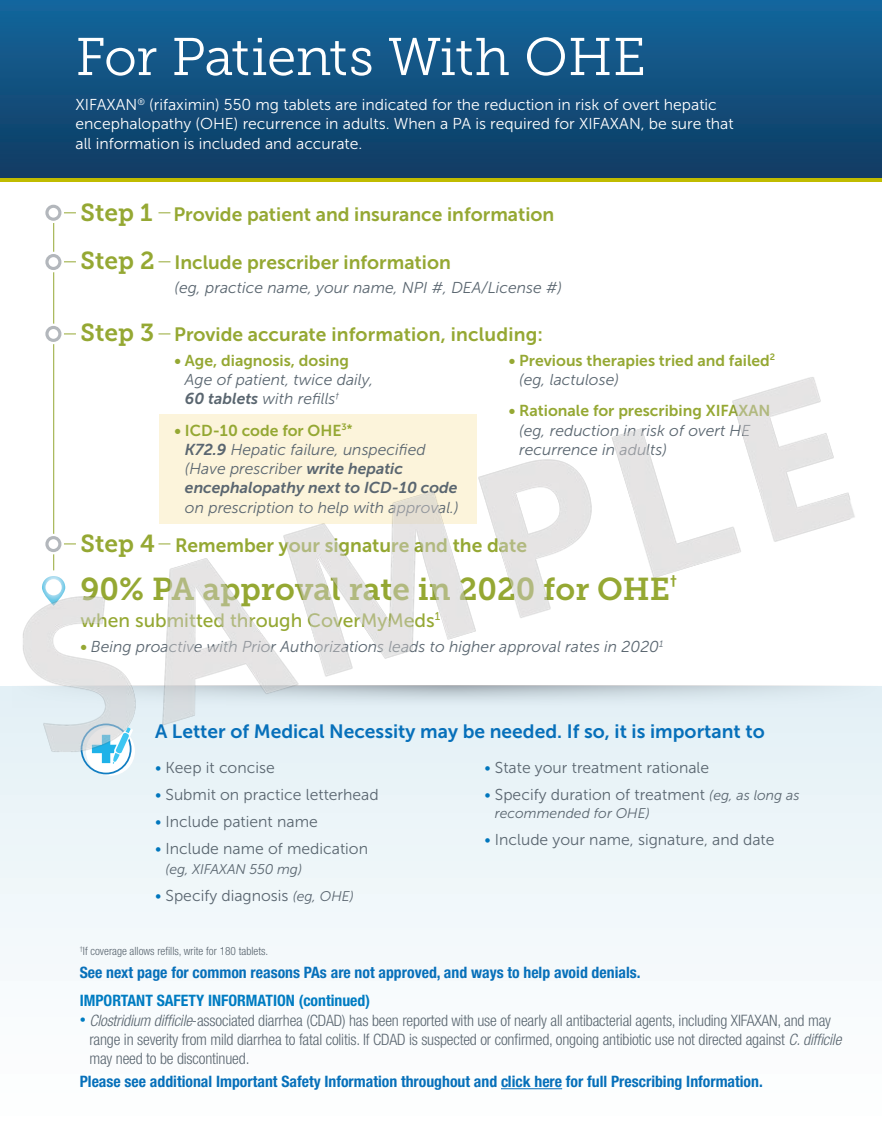
<style>
.page{position:relative;width:882px;height:1134px;background:#fff}
.page>*{position:absolute;margin:0;border:0;box-sizing:border-box;transform-origin:0 0}
.Subheads{font:52.85px "Museo Slab 300";letter-spacing:-.015em;color:#fff}
.strategic_body{font:31.5px "Museo Slab 700";color:#95a833}
.Paragraph_Style_2{font:19.25px "Museo Sans 700";color:#95a833}
.strategic_body-2{font:19.25px "Museo Sans 700";color:#0770ba}
.strategic_body-3{font:19.25px "Museo Sans 700";color:#95a833}
.strategic_body-4{font:19.25px "Museo Sans 500";color:#95a833}
.Paragraph_Style_1{font:italic 15.75px/19.2px "Museo Sans 300";color:#5a6670}
.t1{font:300 condensed 15.75px/19.2px "Helvetica Neue LT Std";letter-spacing:-.01em;color:#5a6670}
.strategic_body-5{font:15.75px "Museo Sans 300";color:#5a6670}
.Subheads-2{font:15.75px/19.2px "Museo Sans 300";color:#fff}
.t2{font:700 condensed 15.75px "Helvetica Neue LT Std";color:#0770ba}
.strategic_body-6{font:italic 15.75px "Museo Sans 300";color:#5a6670}
.Paragraph_Style_1-2{font:15.75px/19.2px "Museo Sans 700";color:#95a833}
.Paragraph_Style_2-2{font:italic 15.75px "Museo Sans 300";color:#5a6670}
.t3{font:700 condensed 15.75px "Helvetica Neue LT Std";color:#007cc2}
.strategic_body-7{font:italic 14px "Museo Sans 300";color:#5a6670}
.t4{font:300 condensed 11.38px "Helvetica Neue LT Std";color:#5a6670}
.s1{font-family:"Museo Slab 700";font-size:24.5px}
.s2{font-family:"Museo Sans 700";font-style:normal;color:#95a833}
.s3{font-family:"Museo Sans 700"}
.s4{font-family:"Museo Sans 300";font-style:italic;color:#5a6670}
.s5{color:#0076bd}
.s6{font-style:italic;font-size:14px}
.s7{font-size:12.25px;color:#007cc2}
.s8{font-style:italic}
</style>
<div class="page">
<div style="left:0;top:681px;width:882px;height:453px;background:#f4f9fb"></div>
<div style="left:0;top:0;width:882px;height:178px;background:linear-gradient(to bottom,#13669c,#113b62)"></div>
<hr style="left:0;top:178px;width:882px;height:4px;background:#c0bc00">
<svg style="left:64px;top:261px;width:12px;height:1px"></svg>
<svg style="left:158px;top:261px;width:12px;height:1px"></svg>
<svg style="left:64px;top:212px;width:12px;height:1px"></svg>
<svg style="left:158px;top:212px;width:12px;height:1px"></svg>
<svg style="left:64px;top:333px;width:12px;height:1px"></svg>
<svg style="left:158px;top:333px;width:12px;height:1px"></svg>
<svg style="left:81px;top:764px;width:52px;height:10px"></svg>
<hr style="left:501px;top:1088px;width:61px;height:1px;background:#0770ba">
<hr style="left:53px;top:218px;width:1px;height:352px;background:#95a833">
<div style="left:43px;top:202px;width:21px;height:21px;background:#fff;border-radius:50%"></div>
<div style="left:45px;top:205px;width:16px;height:16px;border:3px solid #b3b7bc;border-radius:50%"></div>
<div style="left:43px;top:252px;width:21px;height:20px;background:#fff;border-radius:50%"></div>
<div style="left:45px;top:254px;width:16px;height:16px;border:3px solid #b3b7bc;border-radius:50%"></div>
<div style="left:43px;top:324px;width:21px;height:20px;background:#fff;border-radius:50%"></div>
<div style="left:45px;top:326px;width:16px;height:16px;border:3px solid #b3b7bc;border-radius:50%"></div>
<img style="left:0;top:364px;width:882px;height:400px">
<p class="Subheads" style="left:76px;top:28px;width:572px">For Patients With OHE</p>
<p class="Subheads-2" style="left:76px;top:95px;width:660px">XIFAXAN<sup>®</sup> (rifaximin) 550 mg tablets are indicated for the reduction in risk of overt hepatic encephalopathy (OHE) recurrence in adults. When a PA is required for XIFAXAN, be sure that all information is included and accurate.</p>
<p class="strategic_body-3" style="left:81px;top:203px;width:475px"><span class="s1">Step 1</span> Provide patient and insurance information</p>
<p class="Paragraph_Style_2" style="left:81px;top:251px;width:372px"><span class="s1">Step 2</span> Include prescriber information</p>
<p class="Paragraph_Style_2-2" style="left:175px;top:279px;width:389px">(eg, practice name, your name, NPI #, DEA/License #)</p>
<p class="Paragraph_Style_2" style="left:81px;top:324px;width:464px"><span class="s1">Step 3</span> Provide accurate information, including:</p>
<p class="Paragraph_Style_1" style="left:185px;top:351px;width:190px;text-indent:-10px"><span class="s2">• Age, diagnosis, dosing<br></span>Age of patient, twice daily,<br><span class="s3">60 tablets</span> with refills<sup>†</sup></p>
<p class="Paragraph_Style_1" style="left:185px;top:421px;width:275px;text-indent:-10px"><span class="s2">• ICD-10 code for OHE</span><sup>3</sup><sup>*<br></sup><span class="s3">K72.9</span> Hepatic failure, unspecified (Have prescriber <span class="s3">write hepatic encephalopathy next to ICD-10 code </span>on prescription to help with approval.)</p>
<p class="Paragraph_Style_1-2" style="left:519px;top:350px;width:258px;text-indent:-10px">• Previous therapies tried and failed<sup>2 </sup><span class="s4">(eg, lactulose)</span></p>
<p class="Paragraph_Style_1" style="left:519px;top:402px;width:253px;text-indent:-10px"><span class="s2">• Rationale for prescribing XIFAXAN </span>(eg, reduction in risk of overt HE recurrence in adults)</p>
<p class="Paragraph_Style_2" style="left:81px;top:535px;width:448px"><span class="s1">Step 4</span> Remember your signature and the date</p>
<p class="strategic_body" style="left:81px;top:572px;width:598px">90% PA approval rate in 2020 for OHE<sup>†</sup></p>
<p class="strategic_body-4" style="left:81px;top:609px;width:361px">when submitted through CoverMyMeds<sup>1</sup></p>
<p class="strategic_body-6" style="left:81px;top:638px;width:584px"><span class="s2">•</span> Being proactive with Prior Authorizations leads to higher approval rates in 2020<sup>1</sup></p>
<p class="strategic_body-2" style="left:155px;top:721px;width:611px">A Letter of Medical Necessity may be needed. If so, it is important to</p>
<p class="strategic_body-5" style="left:155px;top:759px;width:121px"><span class="s5">•</span> Keep it concise</p>
<p class="strategic_body-5" style="left:155px;top:786px;width:225px"><span class="s5">•</span> Submit on practice letterhead</p>
<p class="strategic_body-5" style="left:155px;top:813px;width:164px"><span class="s5">•</span> Include patient name</p>
<p class="strategic_body-5" style="left:155px;top:840px;width:215px"><span class="s5">•</span> Include name of medication</p>
<p class="strategic_body-7" style="left:166px;top:861px;width:138px">(eg, XIFAXAN 550 mg)</p>
<p class="strategic_body-5" style="left:155px;top:887px;width:200px"><span class="s5">•</span> Specify diagnosis <span class="s6">(eg, OHE)</span></p>
<p class="strategic_body-5" style="left:484px;top:759px;width:226px"><span class="s5">•</span> State your treatment rationale</p>
<p class="strategic_body-5" style="left:484px;top:786px;width:317px"><span class="s5">•</span> Specify duration of treatment <span class="s6">(eg, as long as</span></p>
<p class="strategic_body-7" style="left:495px;top:805px;width:156px">recommended for OHE)</p>
<p class="strategic_body-5" style="left:484px;top:831px;width:292px"><span class="s5">•</span> Include your name, signature, and date</p>
<p class="t4" style="left:80px;top:944px;width:190px"><sup>†</sup>If coverage allows refills, write for 180 tablets.</p>
<p class="t2" style="left:80px;top:963px;width:562px">See next page for common reasons PAs are not approved, and ways to help avoid denials.</p>
<p class="t3" style="left:80px;top:991px;width:292px">IMPORTANT SAFETY INFORMATION (continued)</p>
<p class="t1" style="left:89px;top:1010px;width:754px;text-indent:-10px"><span class="s7">•</span> <span class="s8">Clostridium difficile</span>-associated diarrhea (CDAD) has been reported with use of nearly all antibacterial agents, including XIFAXAN, and may range in severity from mild diarrhea to fatal colitis. If CDAD is suspected or confirmed, ongoing antibiotic use not directed against <span class="s8">C. difficile </span>may need to be discontinued.</p>
<p class="t2" style="left:80px;top:1072px;width:685px">Please see additional Important Safety Information throughout and click here for full Prescribing Information.</p>
</div>
